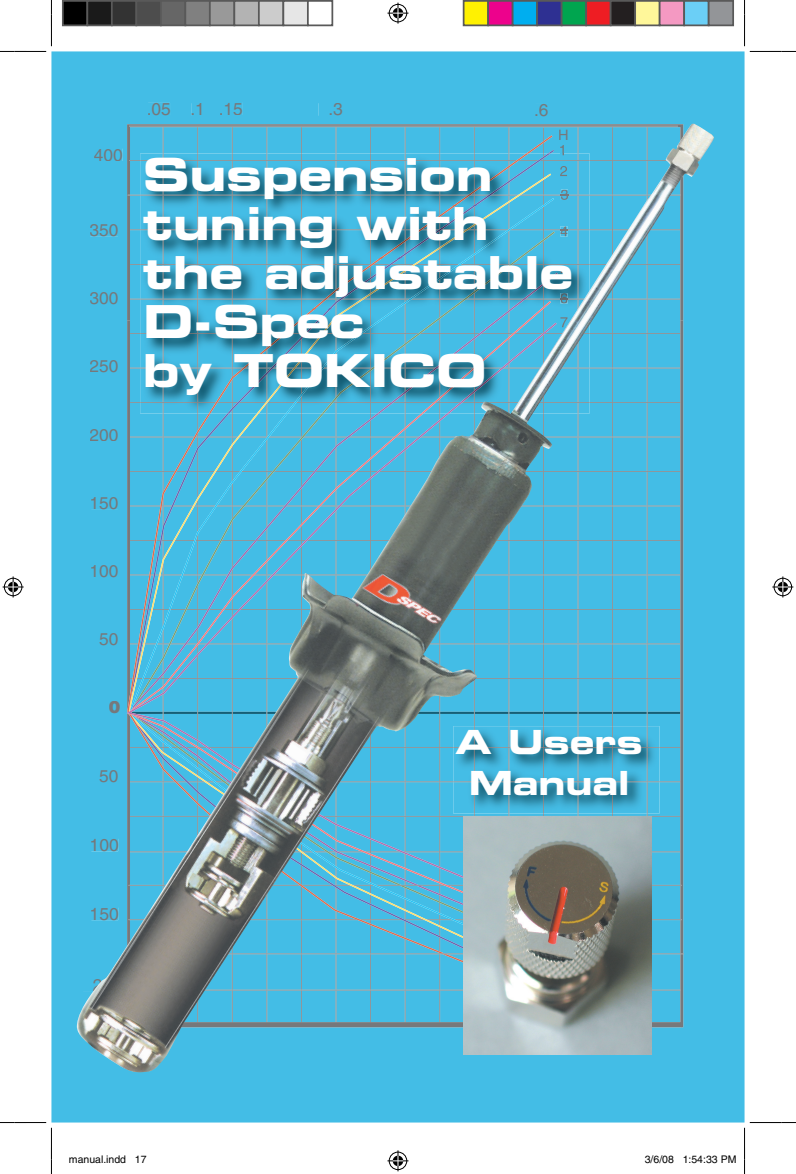
<style>
.page{position:relative;width:796px;height:1174px;background:#fff}
.page>*{position:absolute;margin:0;border:0;box-sizing:border-box;transform-origin:0 0}
.t1{font:45.5px/49px "Eurostile Bold Extended Two";letter-spacing:-.01em;color:#fff}
.t2{font:33.25px/40.2px "Eurostile Bold Extended Two";color:#fff;text-align:center}
.t3{font:17.32px "Helvetica";color:#76787b}
.t4{font:16.97px "Helvetica";color:#76787b}
.t5{font:900 16.97px "Helvetica";color:#76787b}
.t6{font:14.35px/15.2px "Helvetica";color:#76787b}
.t7{font:10.5px "Helvetica";color:#000}
</style>
<div class="page">
<div style="left:51px;top:51px;width:693px;height:1071px;background:#43bde6"></div>
<div style="left:192px;top:103px;width:9px;height:12px;background:#43bde6"></div>
<div style="left:319px;top:103px;width:23px;height:13px;background:#43bde6"></div>
<div style="left:536px;top:104px;width:12px;height:12px;background:#43bde6"></div>
<div style="left:148px;top:103px;width:22px;height:12px;background:#43bde6"></div>
<div style="left:220px;top:102px;width:22px;height:13px;background:#43bde6"></div>
<img style="left:77px;top:123px;width:637px;height:951px">
<svg style="left:0;top:51px;width:15px;height:1px"></svg>
<svg style="left:781px;top:51px;width:15px;height:1px"></svg>
<svg style="left:0;top:1122px;width:15px;height:1px"></svg>
<svg style="left:781px;top:1122px;width:15px;height:1px"></svg>
<svg style="left:51px;top:0;width:1px;height:15px"></svg>
<svg style="left:51px;top:1159px;width:1px;height:15px"></svg>
<svg style="left:744px;top:0;width:1px;height:15px"></svg>
<svg style="left:744px;top:1159px;width:1px;height:15px"></svg>
<hr style="left:15px;top:51px;width:31px;height:1px;background:#000">
<hr style="left:750px;top:51px;width:31px;height:1px;background:#000">
<hr style="left:15px;top:1122px;width:31px;height:1px;background:#000">
<hr style="left:750px;top:1122px;width:31px;height:1px;background:#000">
<hr style="left:51px;top:15px;width:1px;height:31px;background:#000">
<hr style="left:51px;top:1128px;width:1px;height:31px;background:#000">
<hr style="left:744px;top:15px;width:1px;height:31px;background:#000">
<hr style="left:744px;top:1128px;width:1px;height:31px;background:#000">
<svg style="left:387px;top:3px;width:21px;height:21px"></svg>
<svg style="left:387px;top:1150px;width:21px;height:21px"></svg>
<svg style="left:3px;top:576px;width:21px;height:21px"></svg>
<svg style="left:772px;top:576px;width:21px;height:21px"></svg>
<div style="left:63px;top:1px;width:24px;height:24px;background:#000"></div>
<div style="left:62px;top:0;width:26px;height:26px;border:2px solid #595959"></div>
<div style="left:87px;top:1px;width:25px;height:24px;background:#1a1a1a"></div>
<div style="left:86px;top:0;width:27px;height:26px;border:2px solid #595959"></div>
<div style="left:112px;top:1px;width:24px;height:24px;background:#333"></div>
<div style="left:111px;top:0;width:26px;height:26px;border:2px solid #595959"></div>
<div style="left:136px;top:1px;width:25px;height:24px;background:#4d4d4d"></div>
<div style="left:135px;top:0;width:27px;height:26px;border:2px solid #595959"></div>
<div style="left:161px;top:1px;width:24px;height:24px;background:#666"></div>
<div style="left:160px;top:0;width:26px;height:26px;border:2px solid #595959"></div>
<div style="left:185px;top:1px;width:25px;height:24px;background:#808080"></div>
<div style="left:184px;top:0;width:27px;height:26px;border:2px solid #595959"></div>
<div style="left:210px;top:1px;width:24px;height:24px;background:#999"></div>
<div style="left:209px;top:0;width:26px;height:26px;border:2px solid #595959"></div>
<div style="left:234px;top:1px;width:25px;height:24px;background:#b3b3b3"></div>
<div style="left:233px;top:0;width:27px;height:26px;border:2px solid #595959"></div>
<div style="left:259px;top:1px;width:24px;height:24px;background:#ccc"></div>
<div style="left:258px;top:0;width:26px;height:26px;border:2px solid #595959"></div>
<div style="left:283px;top:1px;width:25px;height:24px;background:#e6e6e6"></div>
<div style="left:282px;top:0;width:27px;height:26px;border:2px solid #595959"></div>
<div style="left:307px;top:0;width:26px;height:26px;border:2px solid #595959"></div>
<div style="left:464px;top:1px;width:24px;height:24px;background:#fff101"></div>
<div style="left:463px;top:0;width:26px;height:26px;border:2px solid #595959"></div>
<div style="left:488px;top:1px;width:25px;height:24px;background:#ed028c"></div>
<div style="left:487px;top:0;width:26px;height:26px;border:2px solid #595959"></div>
<div style="left:513px;top:1px;width:24px;height:24px;background:#00aeef"></div>
<div style="left:512px;top:0;width:26px;height:26px;border:2px solid #595959"></div>
<div style="left:537px;top:1px;width:25px;height:24px;background:#2e3092"></div>
<div style="left:536px;top:0;width:26px;height:26px;border:2px solid #595959"></div>
<div style="left:562px;top:1px;width:24px;height:24px;background:#00a54f"></div>
<div style="left:561px;top:0;width:26px;height:26px;border:2px solid #595959"></div>
<div style="left:586px;top:1px;width:25px;height:24px;background:#ee1d23"></div>
<div style="left:585px;top:0;width:26px;height:26px;border:2px solid #595959"></div>
<div style="left:611px;top:1px;width:24px;height:24px;background:#231f20"></div>
<div style="left:610px;top:0;width:26px;height:26px;border:2px solid #595959"></div>
<div style="left:635px;top:1px;width:25px;height:24px;background:#fff79a"></div>
<div style="left:634px;top:0;width:26px;height:26px;border:2px solid #595959"></div>
<div style="left:660px;top:1px;width:24px;height:24px;background:#f499c2"></div>
<div style="left:659px;top:0;width:26px;height:26px;border:2px solid #595959"></div>
<div style="left:684px;top:1px;width:25px;height:24px;background:#6bcff6"></div>
<div style="left:683px;top:0;width:26px;height:26px;border:2px solid #595959"></div>
<div style="left:709px;top:1px;width:24px;height:24px;background:#939598"></div>
<div style="left:708px;top:0;width:26px;height:26px;border:2px solid #595959"></div>
<p class="t4" style="left:94px;top:145px;width:30px">400</p>
<p class="t4" style="left:90px;top:220px;width:30px">350</p>
<p class="t4" style="left:90px;top:288px;width:30px">300</p>
<p class="t4" style="left:90px;top:356px;width:30px">250</p>
<p class="t4" style="left:90px;top:425px;width:30px">200</p>
<p class="t3" style="left:147px;top:99px;width:98px">.05 .1 .15</p>
<p class="t3" style="left:328px;top:99px;width:16px">.3</p>
<p class="t3" style="left:534px;top:100px;width:16px">.6</p>
<p class="t6" style="left:558px;top:127px;width:12px">H<br>1</p>
<p class="t1" style="left:143px;top:150px;width:432px">Suspension tuning with the adjustable<br>D-Spec<br>by TOKICO</p>
<p class="t4" style="left:90px;top:493px;width:30px">150</p>
<p class="t4" style="left:90px;top:561px;width:30px">100</p>
<p class="t4" style="left:99px;top:629px;width:21px">50</p>
<p class="t5" style="left:109px;top:696px;width:13px">0</p>
<p class="t4" style="left:99px;top:766px;width:21px">50</p>
<p class="t3" style="left:90px;top:835px;width:31px">100</p>
<p class="t2" style="left:455px;top:722px;width:189px">A Users<br>Manual</p>
<p class="t3" style="left:90px;top:904px;width:31px">150</p>
<p class="t7" style="left:69px;top:1154px;width:79px">manual.indd 17</p>
<p class="t7" style="left:645px;top:1154px;width:93px">3/6/08 1:54:33 PM</p>
</div>
